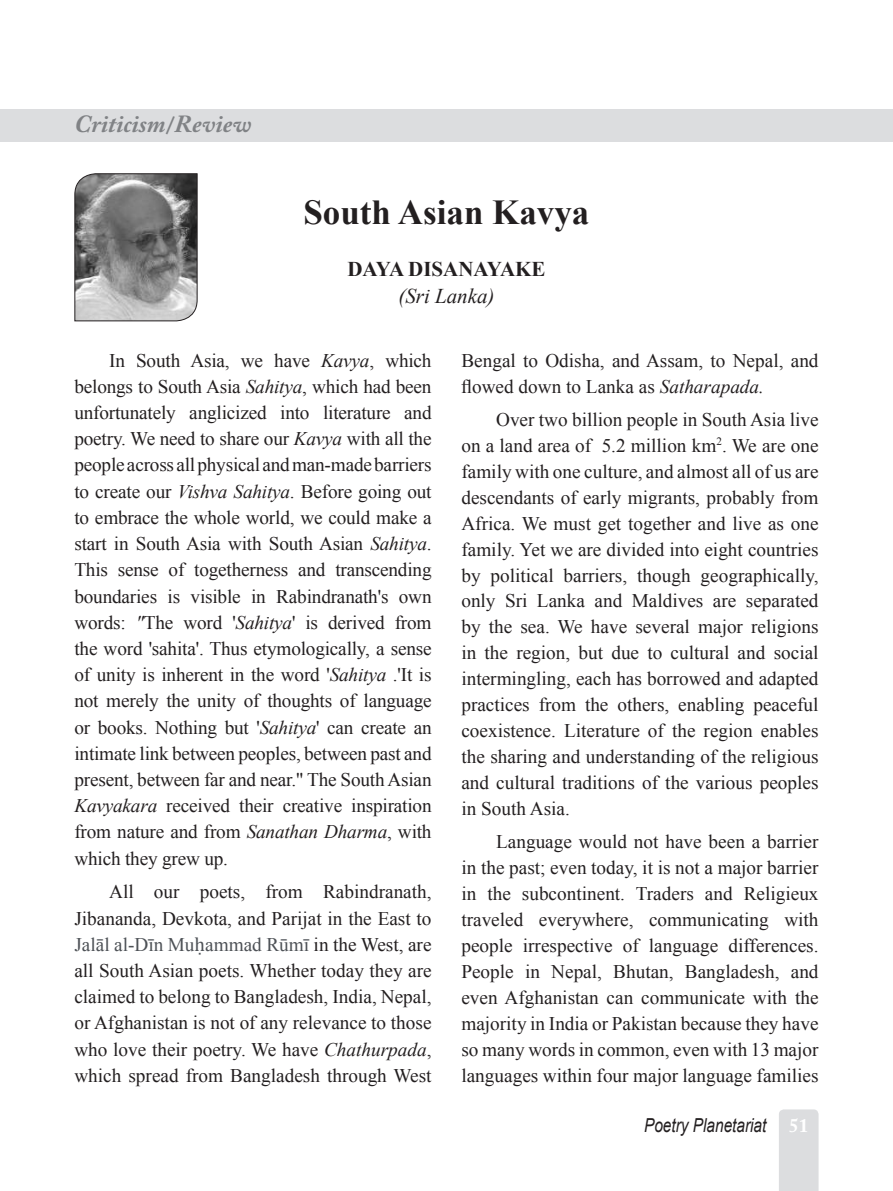
<style>
.page{position:relative;width:893px;height:1191px;background:#fff}
.page>*{position:absolute;margin:0;border:0;box-sizing:border-box;transform-origin:0 0}
.t1{font:700 35px "Times New Roman";color:#231f20}
.t2{font:italic 700 24.5px "Adobe Caslon Pro";color:#808285}
.t3{font:700 21px "Times New Roman";color:#231f20}
.t4{font:italic 21px "Times New Roman";color:#231f20}
.t5{font:19.25px/26.2px "Times New Roman";color:#231f20;text-align:justify}
.t6{font:italic 19.25px "Arial";color:#231f20;scale:.8 1}
.s1{font-style:normal}
.s2{font-style:italic}
.s3{color:#4d5156}
.s4{font-family:"Cambria Math";color:#4d5156}
.s5{font-family:"Adobe Caslon Pro";font-weight:700;font-style:normal;color:#fff}
</style>
<div class="page">
<div style="left:779px;top:1109px;width:40px;height:82px;background:#dcdddf"></div>
<div style="left:0;top:109px;width:893px;height:32px;background:#dcdddf"></div>
<svg style="left:74px;top:173px;width:124px;height:149px;background:#8a8989"></svg>
<p class="t2" style="left:74px;top:109px;width:179px">Criticism<span class="s1">/</span>Review</p>
<h1 class="t1" style="left:303px;top:188px;width:287px">South Asian Kavya</h1>
<p class="t3" style="left:347px;top:255px;width:200px">DAYA DISANAYAKE</p>
<p class="t4" style="left:398px;top:281px;width:98px">(Sri Lanka)</p>
<p class="t5" style="left:74px;top:347px;width:359px;text-indent:35px">In South Asia, we have <span class="s2">Kavya</span>, which belongs to South Asia <span class="s2">Sahitya</span>, which had been unfortunately anglicized into literature and poetry. We need to share our <span class="s2">Kavya</span> with all the people across all physical and man-made barriers to create our <span class="s2">Vishva Sahitya</span>. Before going out to embrace the whole world, we could make a start in South Asia with South Asian <span class="s2">Sahitya</span>.<br>This sense of togetherness and transcending boundaries is visible in Rabindranath's own words: <span class="s2">"</span>The word '<span class="s2">Sahitya</span>' is derived from the word 'sahita'. Thus etymologically, a sense of unity is inherent in the word '<span class="s2">Sahitya</span> .'It is not merely the unity of thoughts of language or books. Nothing but '<span class="s2">Sahitya</span>' can create an intimate link between peoples, between past and present, between far and near." The South Asian <span class="s2">Kavyakara</span> received their creative inspiration from nature and from <span class="s2">Sanathan Dharma</span>, with which they grew up.</p>
<p class="t5" style="left:74px;top:878px;width:359px;text-indent:35px">All our poets, from Rabindranath, Jibananda, Devkota, and Parijat in the East to <span class="s3">Jalāl al-Dīn Mu</span><span class="s4">ḥ</span><span class="s3">ammad Rūmī</span> in the West, are all South Asian poets. Whether today they are claimed to belong to Bangladesh, India, Nepal, or Afghanistan is not of any relevance to those who love their poetry. We have <span class="s2">Chathurpada</span>, which spread from Bangladesh through West</p>
<p class="t5" style="left:461px;top:347px;width:359px">Bengal to Odisha, and Assam, to Nepal, and flowed down to Lanka as <span class="s2">Satharapada.</span></p>
<p class="t5" style="left:461px;top:406px;width:359px;text-indent:35px">Over two billion people in South Asia live on a land area of 5.2 million km<sup>2</sup>. We are one family with one culture, and almost all of us are descendants of early migrants, probably from Africa. We must get together and live as one family. Yet we are divided into eight countries by political barriers, though geographically, only Sri Lanka and Maldives are separated by the sea. We have several major religions in the region, but due to cultural and social intermingling, each has borrowed and adapted practices from the others, enabling peaceful coexistence. Literature of the region enables the sharing and understanding of the religious and cultural traditions of the various peoples in South Asia.</p>
<p class="t5" style="left:461px;top:828px;width:359px;text-indent:35px">Language would not have been a barrier in the past; even today, it is not a major barrier in the subcontinent. Traders and Religieux traveled everywhere, communicating with people irrespective of language differences.<br>People in Nepal, Bhutan, Bangladesh, and even Afghanistan can communicate with the majority in India or Pakistan because they have so many words in common, even with 13 major languages within four major language families</p>
<p class="t6" style="left:644px;top:1113px;width:207px">Poetry Planetariat <span class="s5">51</span></p>
</div>
